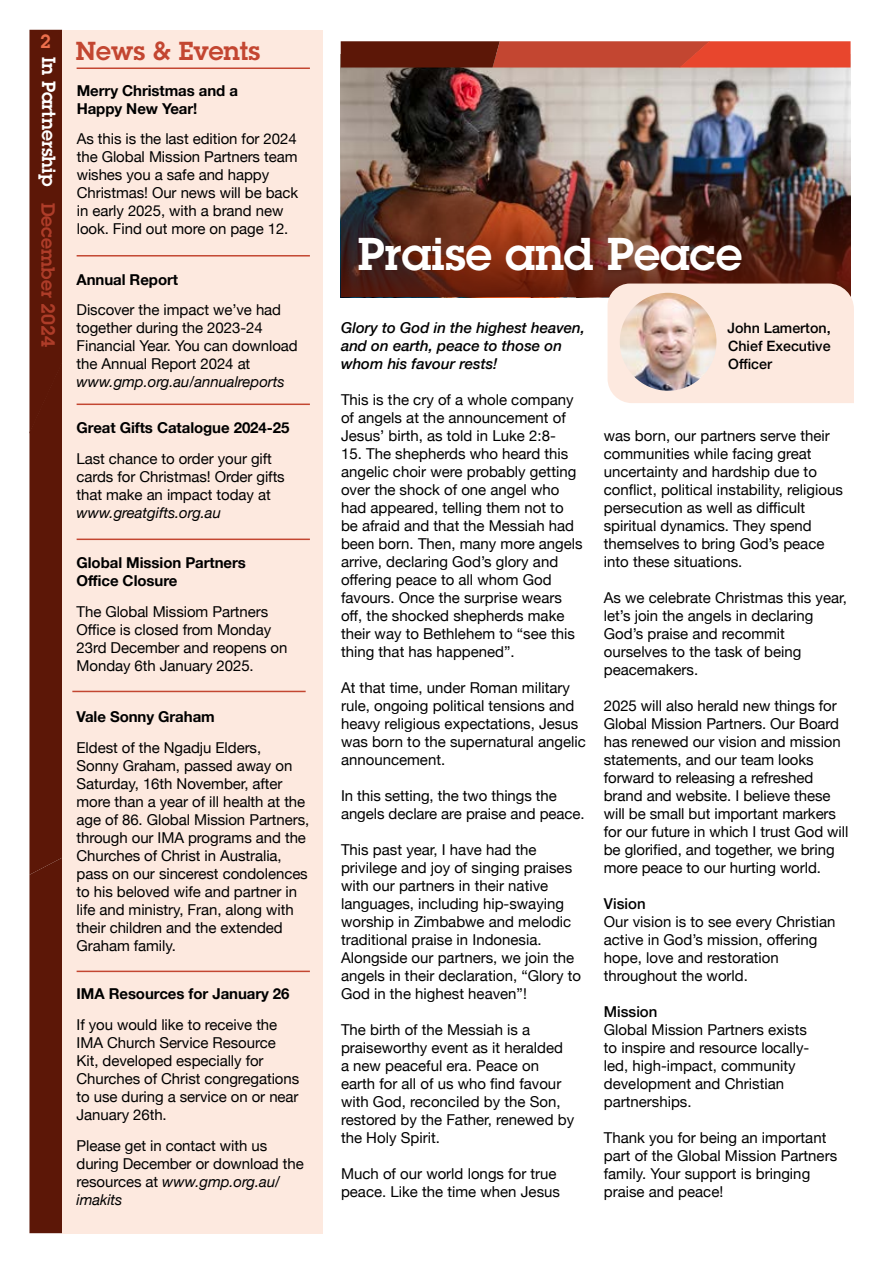
<style>
.page{position:relative;width:893px;height:1263px;background:#fff}
.page>*{position:absolute;margin:0;border:0;box-sizing:border-box;transform-origin:0 0}
.t1{font:600 45px "Lubalin Graph Std";color:#fff}
.t2{font:600 25.5px "Lubalin Graph Std";color:#c34631}
.t3{font:600 18.75px "Lubalin Graph Std";color:#fff}
.t4{font:600 18.75px "Lubalin Graph Std";color:#ec6f4c}
.t5{font:15px/18px "Helvetica Neue";color:#000}
.t6{font:700 15px/18px "Helvetica Neue";letter-spacing:-.005em;color:#000}
.t7{font:italic 500 15px/18px "Helvetica Neue";color:#000}
.t8{font:italic 15px "Helvetica Neue";letter-spacing:-.005em;color:#000}
.t9{font:500 15px "Helvetica Neue";color:#000}
.t10{font:500 14.25px/18px "Helvetica Neue";color:#000;text-align:justify}
.s1{color:#c34631}
.s2{font-style:italic}
</style>
<div class="page">
<svg style="left:29px;top:30px;width:33px;height:1203px;background:#632111"></svg>
<img style="left:341px;top:67px;width:509px;height:73px">
<img style="left:341px;top:140px;width:509px;height:157px">
<div style="left:63px;top:30px;width:260px;height:1203px;background:#fde9df"></div>
<hr style="left:77px;top:68px;width:233px;height:1px;background:#c34631">
<hr style="left:77px;top:255px;width:233px;height:2px;background:#c34631">
<hr style="left:77px;top:404px;width:233px;height:1px;background:#c34631">
<hr style="left:77px;top:539px;width:233px;height:1px;background:#c34631">
<hr style="left:72px;top:691px;width:234px;height:1px;background:#c34631">
<hr style="left:77px;top:971px;width:233px;height:1px;background:#c34631">
<div style="left:607px;top:284px;width:247px;height:119px;background:#fde9df"></div>
<img style="left:620px;top:293px;width:96px;height:98px">
<svg style="left:341px;top:41px;width:510px;height:26px;background:#af3925"></svg>
<p class="t4" style="left:40px;top:29px;width:12px">2</p>
<p class="t3" style="left:61px;top:57px;width:292px;rotate:90deg">In Partnership <span class="s1">December 2024</span></p>
<h2 class="t2" style="left:76px;top:34px;width:186px">News &amp; Events</h2>
<p class="t6" style="left:77px;top:82px;width:163px">Merry Christmas and a<br>Happy New Year!</p>
<p class="t5" style="left:77px;top:131px;width:223px">As this is the last edition for 2024 the Global Mission Partners team wishes you a safe and happy<br>Christmas! Our news will be back in early 2025, with a brand new look. Find out more on page 12.</p>
<p class="t6" style="left:77px;top:271px;width:103px">Annual Report</p>
<p class="t5" style="left:77px;top:302px;width:223px">Discover the impact we’ve had together during the 2023-24<br>Financial Year. You can download the Annual Report 2024 at</p>
<p class="t8" style="left:77px;top:371px;width:210px">www.gmp.org.au/annualreports</p>
<p class="t6" style="left:77px;top:419px;width:214px">Great Gifts Catalogue 2024-25</p>
<p class="t5" style="left:77px;top:450px;width:210px">Last chance to order your gift cards for Christmas! Order gifts that make an impact today at</p>
<p class="t8" style="left:77px;top:502px;width:146px">www.greatgifts.org.au</p>
<p class="t6" style="left:77px;top:554px;width:171px">Global Mission Partners<br>Office Closure</p>
<p class="t5" style="left:77px;top:603px;width:212px">The Global Missiom Partners<br>Office is closed from Monday<br>23rd December and reopens on<br>Monday 6th January 2025.</p>
<p class="t6" style="left:77px;top:708px;width:140px">Vale Sonny Graham</p>
<p class="t5" style="left:77px;top:740px;width:234px">Eldest of the Ngadju Elders,<br>Sonny Graham, passed away on<br>Saturday, 16th November, after more than a year of ill health at the age of 86. Global Mission Partners, through our IMA programs and the<br>Churches of Christ in Australia, pass on our sincerest condolences to his beloved wife and partner in life and ministry, Fran, along with their children and the extended<br>Graham family.</p>
<p class="t6" style="left:77px;top:985px;width:214px">IMA Resources for January 26</p>
<p class="t5" style="left:77px;top:1016px;width:224px">If you would like to receive the<br>IMA Church Service Resource<br>Kit, developed especially for<br>Churches of Christ congregations to use during a service on or near<br>January 26th.</p>
<p class="t5" style="left:77px;top:1137px;width:229px">Please get in contact with us during December or download the resources at <span class="s2">www.gmp.org.au/ imakits</span></p>
<h1 class="t1" style="left:358px;top:225px;width:386px">Praise and Peace</h1>
<p class="t7" style="left:341px;top:318px;width:245px">Glory to God in the highest heaven, and on earth, peace to those on whom his favour rests!</p>
<p class="t5" style="left:341px;top:392px;width:234px">This is the cry of a whole company of angels at the announcement of<br>Jesus’ birth, as told in Luke 2:8-</p>
<p class="t5" style="left:341px;top:446px;width:243px">15. The shepherds who heard this angelic choir were probably getting over the shock of one angel who had appeared, telling them not to be afraid and that the Messiah had been born. Then, many more angels arrive, declaring God’s glory and offering peace to all whom God favours. Once the surprise wears off, the shocked shepherds make their way to Bethlehem to “see this thing that has happened”.</p>
<p class="t5" style="left:341px;top:680px;width:246px">At that time, under Roman military rule, ongoing political tensions and heavy religious expectations, Jesus was born to the supernatural angelic announcement.</p>
<p class="t5" style="left:341px;top:788px;width:245px">In this setting, the two things the angels declare are praise and peace.</p>
<p class="t5" style="left:341px;top:842px;width:242px">This past year, I have had the privilege and joy of singing praises with our partners in their native languages, including hip-swaying worship in Zimbabwe and melodic traditional praise in Indonesia.<br>Alongside our partners, we join the angels in their declaration, “Glory to God in the highest heaven”!</p>
<p class="t5" style="left:341px;top:1022px;width:235px">The birth of the Messiah is a praiseworthy event as it heralded a new peaceful era. Peace on earth for all of us who find favour with God, reconciled by the Son, restored by the Father, renewed by the Holy Spirit.</p>
<p class="t5" style="left:341px;top:1166px;width:220px">Much of our world longs for true peace. Like the time when Jesus</p>
<p class="t10" style="left:727px;top:318px;width:105px">John Lamerton, Chief Executive Officer</p>
<p class="t5" style="left:604px;top:428px;width:241px">was born, our partners serve their communities while facing great uncertainty and hardship due to conflict, political instability, religious persecution as well as difficult spiritual dynamics. They spend themselves to bring God’s peace into these situations.</p>
<p class="t5" style="left:604px;top:590px;width:245px">As we celebrate Christmas this year, let’s join the angels in declaring<br>God’s praise and recommit ourselves to the task of being peacemakers.</p>
<p class="t5" style="left:604px;top:698px;width:246px">2025 will also herald new things for Global Mission Partners. Our Board has renewed our vision and mission statements, and our team looks forward to releasing a refreshed brand and website. I believe these will be small but important markers for our future in which I trust God will be glorified, and together, we bring more peace to our hurting world.</p>
<p class="t9" style="left:604px;top:892px;width:43px">Vision</p>
<p class="t5" style="left:604px;top:914px;width:233px">Our vision is to see every Christian active in God’s mission, offering hope, love and restoration throughout the world.</p>
<p class="t9" style="left:604px;top:1000px;width:55px">Mission</p>
<p class="t5" style="left:604px;top:1022px;width:207px">Global Mission Partners exists to inspire and resource locally&shy;led, high-impact, community development and Christian partnerships.</p>
<p class="t5" style="left:604px;top:1130px;width:235px">Thank you for being an important part of the Global Mission Partners family. Your support is bringing praise and peace!</p>
</div>
